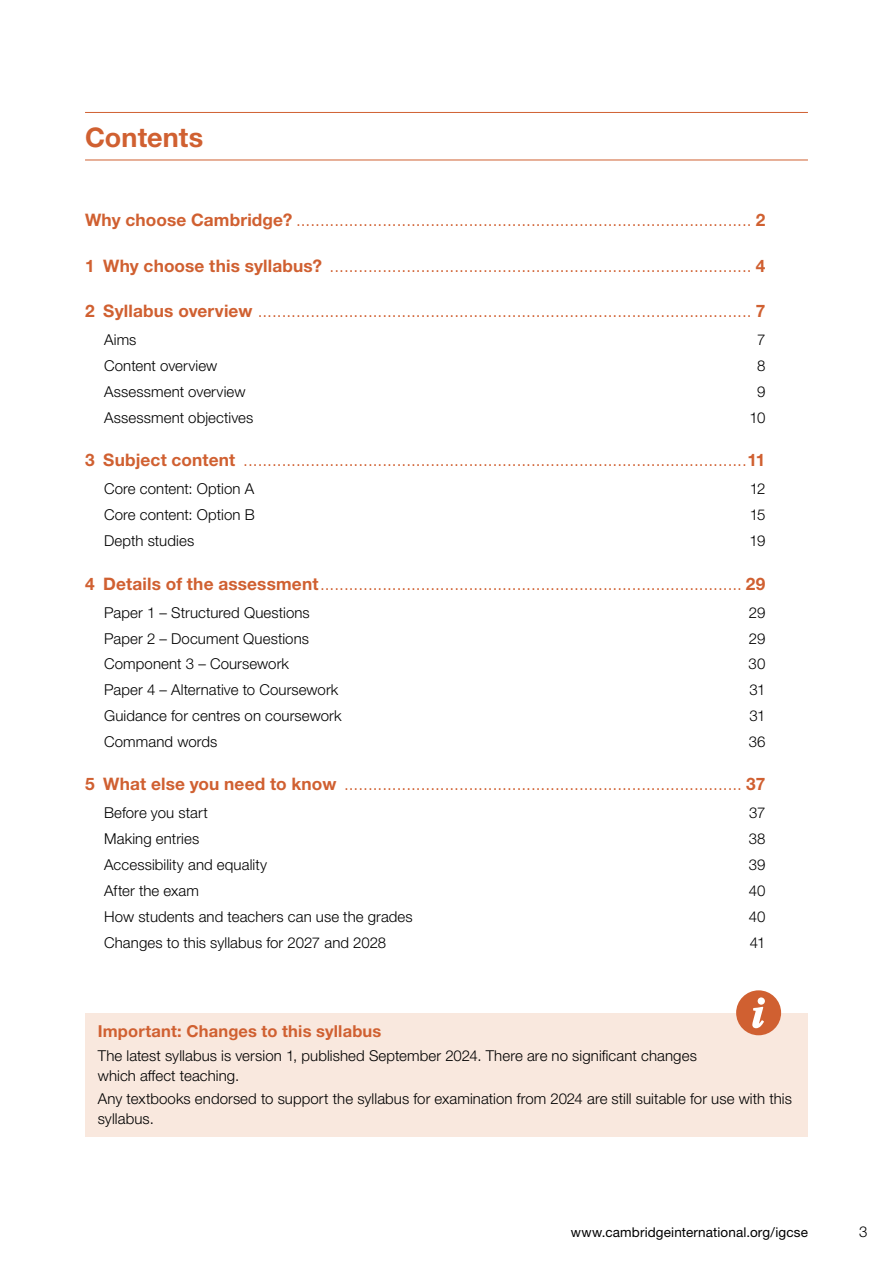
<style>
.page{position:relative;width:893px;height:1263px;background:#fff}
.page>*{position:absolute;margin:0;border:0;box-sizing:border-box;transform-origin:0 0}
.H1_Section_header{font:700 27px "Helvetica Neue LTW1 G";color:#d06031}
.t1{font:300 17.25px "Helvetica Neue LTW1 G";color:#d06031}
.Icon_box_heading{font:700 16.5px "Helvetica Neue LTW1 G";letter-spacing:.01em;color:#d06031}
.First_para_before_bullets{font:300 15px/19.5px "Helvetica Neue LTW1 G";letter-spacing:.005em;color:#000}
.t2{font:13.5px "Helvetica Neue LTW1 G";letter-spacing:.01em;color:#000}
.s1{font-weight:700}
</style>
<div class="page">
<div style="left:85px;top:1013px;width:723px;height:123px;background:#f9e8de"></div>
<svg style="left:736px;top:990px;width:45px;height:45px"></svg>
<hr style="left:85px;top:112px;width:723px;height:1px;background:#d06031">
<hr style="left:85px;top:160px;width:723px;height:1px;background:#d06031">
<h1 class="H1_Section_header" style="left:85px;top:121px;width:120px">Contents</h1>
<p class="t1" style="left:85px;top:210px;width:682px"><span class="s1">Why choose Cambridge?</span> ............................................................................................... <span class="s1">2</span></p>
<p class="t1" style="left:85px;top:255px;width:682px"><span class="s1">1 Why choose this syllabus?</span> ........................................................................................ <span class="s1">4</span></p>
<p class="t1" style="left:85px;top:301px;width:682px"><span class="s1">2 Syllabus overview</span> ....................................................................................................... <span class="s1">7</span></p>
<p class="First_para_before_bullets" style="left:104px;top:330px;width:34px">Aims</p>
<p class="First_para_before_bullets" style="left:757px;top:330px;width:10px">7</p>
<p class="First_para_before_bullets" style="left:104px;top:356px;width:115px">Content overview</p>
<p class="First_para_before_bullets" style="left:757px;top:356px;width:10px">8</p>
<p class="First_para_before_bullets" style="left:104px;top:382px;width:143px">Assessment overview</p>
<p class="First_para_before_bullets" style="left:757px;top:382px;width:10px">9</p>
<p class="First_para_before_bullets" style="left:104px;top:408px;width:151px">Assessment objectives</p>
<p class="First_para_before_bullets" style="left:749px;top:408px;width:17px">10</p>
<p class="t1" style="left:85px;top:450px;width:682px"><span class="s1">3 Subject content</span> .........................................................................................................<span class="s1">11</span></p>
<p class="First_para_before_bullets" style="left:104px;top:479px;width:151px">Core content: Option A</p>
<p class="First_para_before_bullets" style="left:750px;top:479px;width:17px">12</p>
<p class="First_para_before_bullets" style="left:104px;top:505px;width:152px">Core content: Option B</p>
<p class="First_para_before_bullets" style="left:750px;top:505px;width:17px">15</p>
<p class="First_para_before_bullets" style="left:104px;top:531px;width:92px">Depth studies</p>
<p class="First_para_before_bullets" style="left:750px;top:531px;width:17px">19</p>
<p class="t1" style="left:85px;top:573px;width:682px"><span class="s1">4 Details of the assessment</span>........................................................................................ <span class="s1">29</span></p>
<p class="First_para_before_bullets" style="left:104px;top:602px;width:207px">Paper 1 – Structured Questions</p>
<p class="First_para_before_bullets" style="left:749px;top:602px;width:18px">29</p>
<p class="First_para_before_bullets" style="left:104px;top:628px;width:206px">Paper 2 – Document Questions</p>
<p class="First_para_before_bullets" style="left:749px;top:628px;width:18px">29</p>
<p class="First_para_before_bullets" style="left:104px;top:654px;width:186px">Component 3 – Coursework</p>
<p class="First_para_before_bullets" style="left:749px;top:654px;width:18px">30</p>
<p class="First_para_before_bullets" style="left:104px;top:680px;width:236px">Paper 4 – Alternative to Coursework</p>
<p class="First_para_before_bullets" style="left:749px;top:680px;width:18px">31</p>
<p class="First_para_before_bullets" style="left:104px;top:706px;width:239px">Guidance for centres on coursework</p>
<p class="First_para_before_bullets" style="left:749px;top:706px;width:18px">31</p>
<p class="First_para_before_bullets" style="left:104px;top:732px;width:115px">Command words</p>
<p class="First_para_before_bullets" style="left:749px;top:732px;width:18px">36</p>
<p class="t1" style="left:85px;top:774px;width:682px"><span class="s1">5 What else you need to know</span> ................................................................................... <span class="s1">37</span></p>
<p class="First_para_before_bullets" style="left:104px;top:803px;width:105px">Before you start</p>
<p class="First_para_before_bullets" style="left:749px;top:803px;width:18px">37</p>
<p class="First_para_before_bullets" style="left:104px;top:829px;width:97px">Making entries</p>
<p class="First_para_before_bullets" style="left:749px;top:829px;width:18px">38</p>
<p class="First_para_before_bullets" style="left:104px;top:855px;width:164px">Accessibility and equality</p>
<p class="First_para_before_bullets" style="left:749px;top:855px;width:18px">39</p>
<p class="First_para_before_bullets" style="left:104px;top:881px;width:96px">After the exam</p>
<p class="First_para_before_bullets" style="left:749px;top:881px;width:18px">40</p>
<p class="First_para_before_bullets" style="left:104px;top:907px;width:310px">How students and teachers can use the grades</p>
<p class="First_para_before_bullets" style="left:749px;top:907px;width:18px">40</p>
<p class="First_para_before_bullets" style="left:104px;top:933px;width:283px">Changes to this syllabus for 2027 and 2028</p>
<p class="First_para_before_bullets" style="left:750px;top:933px;width:17px">41</p>
<p class="Icon_box_heading" style="left:98px;top:1021px;width:285px">Important: Changes to this syllabus</p>
<p class="First_para_before_bullets" style="left:98px;top:1046px;width:601px">The latest syllabus is version 1, published September 2024. There are no significant changes which affect teaching.</p>
<p class="First_para_before_bullets" style="left:98px;top:1089px;width:696px">Any textbooks endorsed to support the syllabus for examination from 2024 are still suitable for use with this syllabus.</p>
<p class="t2" style="left:571px;top:1224px;width:239px">www.cambridgeinternational.org/igcse</p>
<p class="First_para_before_bullets" style="left:859px;top:1222px;width:10px">3</p>
</div>
